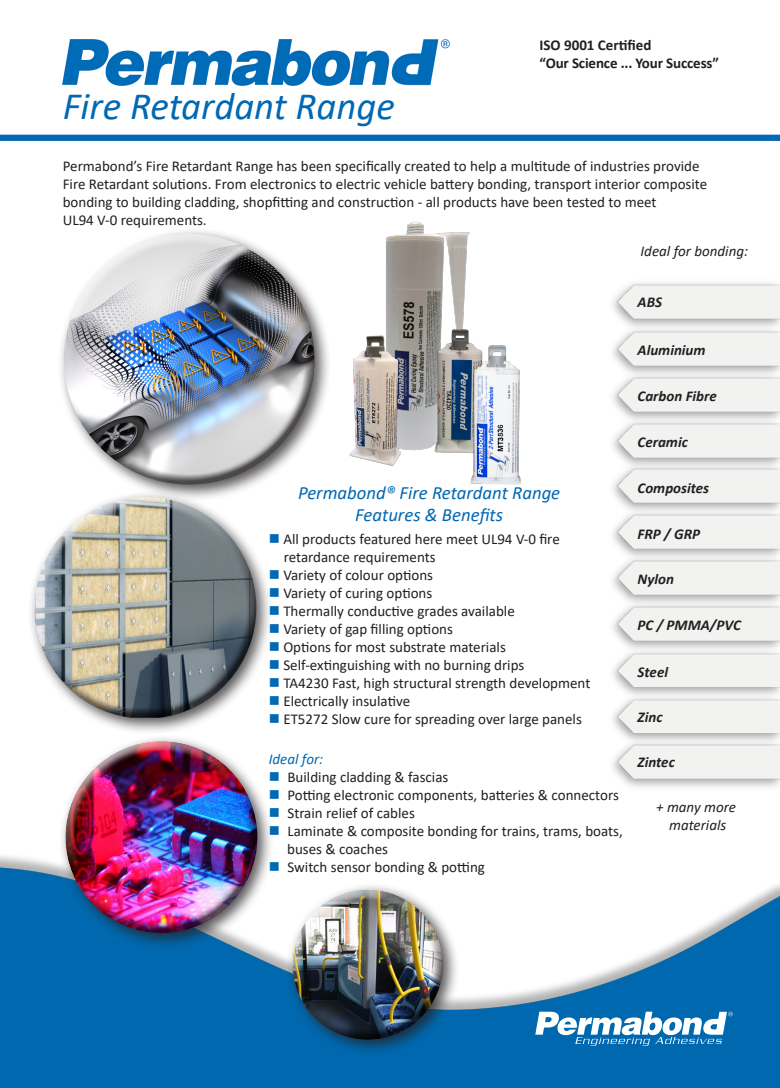
<style>
.page{position:relative;width:780px;height:1088px;background:#fff}
.page>*{position:absolute;margin:0;border:0;box-sizing:border-box;transform-origin:0 0}
.t1{font:italic 38.75px "Calibri";color:#0168b3}
.t2{font:italic 18.75px "Calibri";color:#0168b3}
.t3{font:15px/18px "Calibri";color:#231f20}
.t4{font:italic 700 15px "Calibri";color:#231f20}
.t5{font:700 15px "Calibri";letter-spacing:-.01em;color:#231f20}
.t6{font:italic 15px "Calibri";color:#231f20}
.t7{font:italic 15px "Calibri";color:#0168b3}
.s1{color:#0168b3}
</style>
<div class="page">
<img style="left:0;top:855px;width:780px;height:233px">
<div style="left:0;top:135px;width:780px;height:6px;background:#0168b3"></div>
<img style="left:63px;top:40px;width:387px;height:46px">
<svg style="left:535px;top:1012px;width:197px;height:34px"></svg>
<img style="left:386px;top:221px;width:84px;height:230px">
<img style="left:349px;top:320px;width:58px;height:146px">
<img style="left:426px;top:314px;width:44px;height:139px">
<img style="left:465px;top:339px;width:57px;height:146px">
<div style="left:27px;top:490px;width:246px;height:245px;background:#231f20;opacity:.75"></div>
<div style="left:33px;top:495px;width:215px;height:171px;background:#fff;opacity:.75"></div>
<div style="left:37px;top:531px;width:220px;height:189px;background:#231f20;opacity:.75"></div>
<div style="left:57px;top:227px;width:274px;height:274px;background:#231f20;opacity:.75"></div>
<div style="left:62px;top:232px;width:242px;height:192px;background:#fff;opacity:.75"></div>
<div style="left:67px;top:273px;width:248px;height:213px;background:#231f20;opacity:.75"></div>
<div style="left:58px;top:734px;width:216px;height:216px;background:#231f20;opacity:.75"></div>
<div style="left:63px;top:738px;width:188px;height:150px;background:#fff;opacity:.75"></div>
<div style="left:67px;top:771px;width:191px;height:162px;background:#231f20;opacity:.75"></div>
<div style="left:286px;top:883px;width:173px;height:173px;background:#231f20;opacity:.75"></div>
<div style="left:291px;top:887px;width:149px;height:119px;background:#fff;opacity:.75"></div>
<div style="left:293px;top:913px;width:150px;height:127px;background:#231f20;opacity:.75"></div>
<img style="left:612px;top:283px;width:168px;height:39px">
<img style="left:612px;top:322px;width:168px;height:46px">
<img style="left:612px;top:368px;width:168px;height:46px">
<img style="left:612px;top:414px;width:168px;height:45px">
<img style="left:612px;top:459px;width:168px;height:45px">
<img style="left:612px;top:504px;width:168px;height:47px">
<img style="left:612px;top:551px;width:168px;height:46px">
<img style="left:612px;top:597px;width:168px;height:46px">
<img style="left:612px;top:643px;width:168px;height:46px">
<img style="left:612px;top:689px;width:168px;height:45px">
<img style="left:612px;top:734px;width:168px;height:54px">
<svg style="left:280px;top:872px;width:15px;height:1px"></svg>
<p class="t1" style="left:63px;top:79px;width:334px">Fire Retardant Range</p>
<p class="t5" style="left:539px;top:35px;width:113px">ISO 9001 Certified</p>
<p class="t5" style="left:539px;top:53px;width:181px">“Our Science ... Your Success”</p>
<p class="t3" style="left:63px;top:156px;width:646px">Permabond’s Fire Retardant Range has been specifically created to help a multitude of industries provide Fire Retardant solutions. From electronics to electric vehicle battery bonding, transport interior composite bonding to building cladding, shopfitting and construction - all products have been tested to meet<br>UL94 V-0 requirements.</p>
<p class="t6" style="left:640px;top:241px;width:109px">Ideal for bonding:</p>
<p class="t2" style="left:298px;top:479px;width:264px">Permabond® Fire Retardant Range</p>
<p class="t2" style="left:355px;top:502px;width:150px">Features &amp; Benefits</p>
<p class="t3" style="left:284px;top:530px;width:277px;text-indent:-15px"><span class="s1">■</span> All products featured here meet UL94 V-0 fire retardance requirements</p>
<p class="t3" style="left:269px;top:566px;width:166px"><span class="s1">■</span> Variety of colour options</p>
<p class="t3" style="left:269px;top:584px;width:165px"><span class="s1">■</span> Variety of curing options</p>
<p class="t3" style="left:269px;top:602px;width:247px"><span class="s1">■</span> Thermally conductive grades available</p>
<p class="t3" style="left:269px;top:620px;width:186px"><span class="s1">■</span> Variety of gap filling options</p>
<p class="t3" style="left:269px;top:638px;width:239px"><span class="s1">■</span> Options for most substrate materials</p>
<p class="t3" style="left:269px;top:656px;width:257px"><span class="s1">■</span> Self-extinguishing with no burning drips</p>
<p class="t3" style="left:269px;top:674px;width:323px"><span class="s1">■</span> TA4230 Fast, high structural strength development</p>
<p class="t3" style="left:269px;top:692px;width:143px"><span class="s1">■</span> Electrically insulative</p>
<p class="t3" style="left:269px;top:710px;width:315px"><span class="s1">■</span> ET5272 Slow cure for spreading over large panels</p>
<p class="t7" style="left:269px;top:748px;width:56px">Ideal for:</p>
<p class="t3" style="left:269px;top:767px;width:181px"><span class="s1">■</span> Building cladding &amp; fascias</p>
<p class="t3" style="left:269px;top:785px;width:352px"><span class="s1">■</span> Potting electronic components, batteries &amp; connectors</p>
<p class="t3" style="left:269px;top:803px;width:148px"><span class="s1">■</span> Strain relief of cables</p>
<p class="t3" style="left:287px;top:821px;width:337px;text-indent:-18px"><span class="s1">■</span> Laminate &amp; composite bonding for trains, trams, boats, buses &amp; coaches</p>
<p class="t3" style="left:269px;top:857px;width:218px"><span class="s1">■</span> Switch sensor bonding &amp; potting</p>
<p class="t4" style="left:637px;top:291px;width:26px">ABS</p>
<p class="t4" style="left:637px;top:339px;width:69px">Aluminium</p>
<p class="t4" style="left:637px;top:385px;width:81px">Carbon Fibre</p>
<p class="t4" style="left:637px;top:431px;width:52px">Ceramic</p>
<p class="t4" style="left:637px;top:477px;width:73px">Composites</p>
<p class="t4" style="left:637px;top:523px;width:64px">FRP / GRP</p>
<p class="t4" style="left:637px;top:568px;width:38px">Nylon</p>
<p class="t4" style="left:637px;top:615px;width:105px">PC / PMMA/PVC</p>
<p class="t4" style="left:637px;top:661px;width:32px">Steel</p>
<p class="t4" style="left:637px;top:706px;width:26px">Zinc</p>
<p class="t4" style="left:637px;top:752px;width:39px">Zintec</p>
<p class="t6" style="left:656px;top:797px;width:81px">+ many more</p>
<p class="t6" style="left:669px;top:815px;width:59px">materials</p>
</div>
